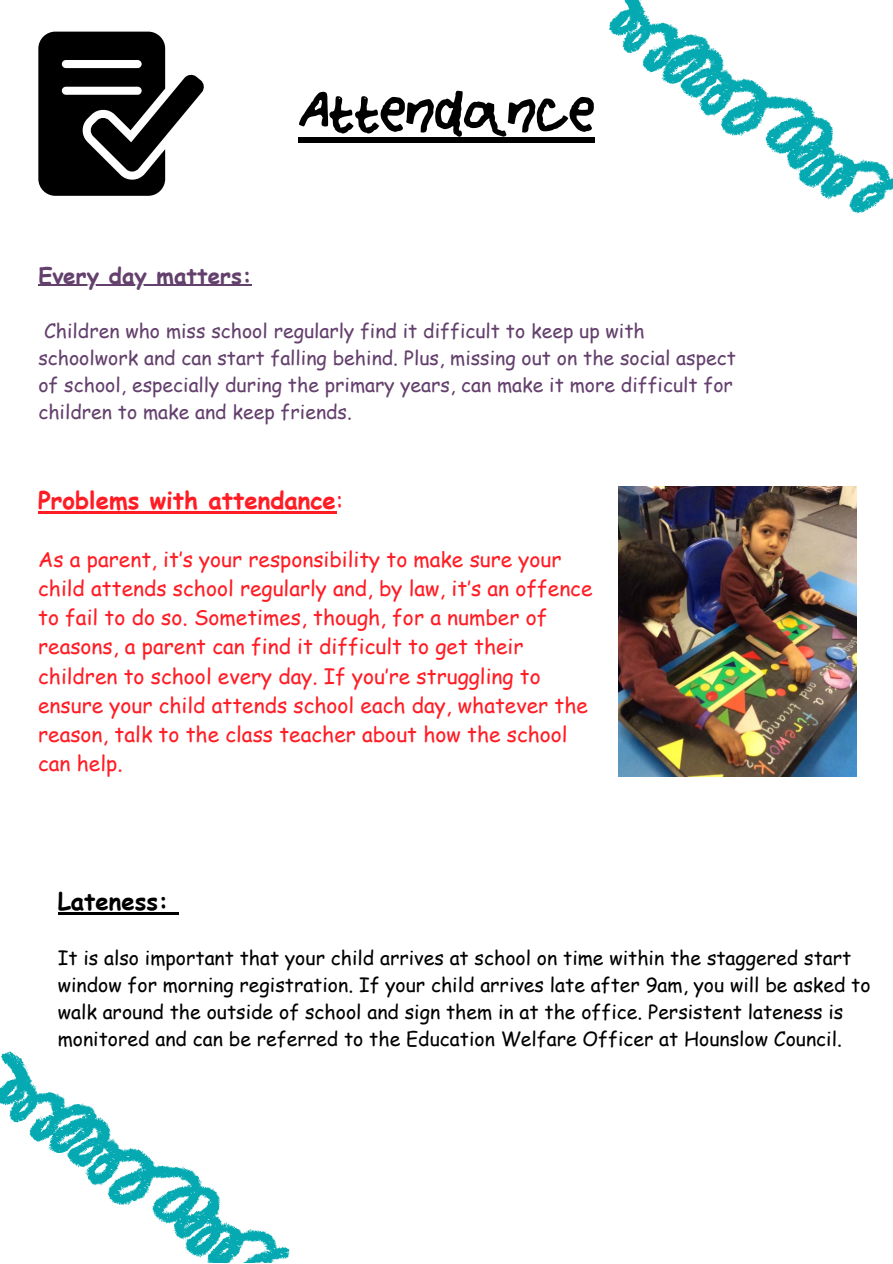
<style>
.page{position:relative;width:893px;height:1264px;background:#fff}
.page>*{position:absolute;margin:0;border:0;box-sizing:border-box;transform-origin:0 0}
.t1{font:65.1px "I Am The Crayon Master";color:#000}
.t2{font:700 24px "Comic Sans MS";color:#ff1d25}
.t3{font:700 24px "Comic Sans MS";color:#000}
.t4{font:700 22.5px "Comic Sans MS";color:#64406d}
.t5{font:21px/29.2px "Comic Sans MS";color:#ff1d25}
.t6{font:19.5px/27px "Comic Sans MS";color:#000}
.t7{font:19.5px/27px "Comic Sans MS";color:#64406d}
.s1{font-weight:400}
</style>
<div class="page">
<svg style="left:579px;top:0;width:313px;height:214px"></svg>
<svg style="left:0;top:1051px;width:290px;height:211px"></svg>
<svg style="left:38px;top:32px;width:166px;height:164px"></svg>
<img style="left:618px;top:486px;width:238px;height:290px">
<div style="left:298px;top:137px;width:296px;height:5px;background:#000"></div>
<hr style="left:38px;top:285px;width:214px;height:1px;background:#64406d">
<hr style="left:38px;top:511px;width:298px;height:3px;background:#ff1d25">
<hr style="left:58px;top:912px;width:111px;height:2px;background:#000">
<svg style="left:169px;top:912px;width:10px;height:2px"></svg>
<p class="t1" style="left:298px;top:81px;width:297px">Attendance</p>
<p class="t4" style="left:38px;top:259px;width:215px">Every day matters:</p>
<p class="t7" style="left:38px;top:316px;width:699px">Children who miss school regularly find it difficult to keep up with schoolwork and can start falling behind. Plus, missing out on the social aspect of school, especially during the primary years, can make it more difficult for children to make and keep friends.</p>
<p class="t2" style="left:38px;top:483px;width:307px">Problems with attendance<span class="s1">:</span></p>
<p class="t5" style="left:38px;top:543px;width:556px">As a parent, it’s your responsibility to make sure your child attends school regularly and, by law, it’s an offence to fail to do so. Sometimes, though, for a number of reasons, a parent can find it difficult to get their children to school every day. If you’re struggling to ensure your child attends school each day, whatever the reason, talk to the class teacher about how the school can help.</p>
<p class="t3" style="left:58px;top:883px;width:112px">Lateness:</p>
<p class="t6" style="left:58px;top:943px;width:814px">It is also important that your child arrives at school on time within the staggered start window for morning registration. If your child arrives late after 9am, you will be asked to walk around the outside of school and sign them in at the office. Persistent lateness is monitored and can be referred to the Education Welfare Officer at Hounslow Council.</p>
</div>
